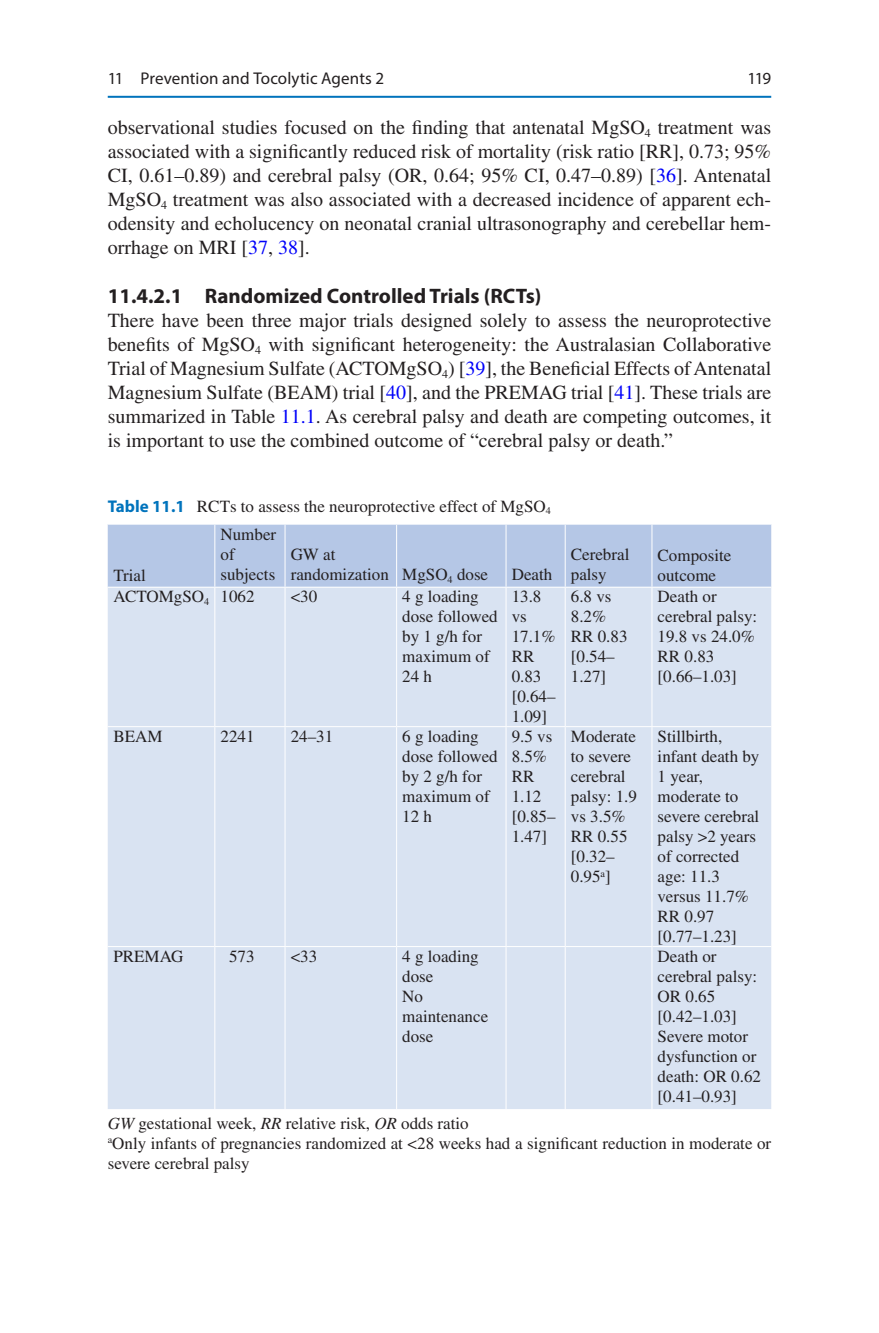
<style>
.page{position:relative;width:879px;height:1333px;background:#fff}
.page>*{position:absolute;margin:0;border:0;box-sizing:border-box;transform-origin:0 0}
.t1{font:700 21px "Rjcrdd Myriad Pro";color:#231f20}
.t2{font:20px/24px "Hcdysl Times LT Std";color:#231f20;text-align:justify}
.t3{font:17px/20px "Hcdysl Times LT Std";color:#231f20}
.t4{font:17px "Nlxvvt Myriad Pro";letter-spacing:.005em;color:#231f20}
.s1{color:#0000fa}
.s2{font-family:"Rjcrdd Myriad Pro";font-weight:700;color:#0073bc}
.s3{font-family:"Gcljpb Times LT Std";font-style:italic}
</style>
<div class="page">
<div style="left:108px;top:524px;width:663px;height:62px;background:#b5c7e6"></div>
<div style="left:108px;top:587px;width:663px;height:521px;background:#d9e3f2"></div>
<hr style="left:214px;top:524px;width:1px;height:62px;background:#fff">
<hr style="left:284px;top:524px;width:1px;height:62px;background:#fff">
<hr style="left:396px;top:524px;width:1px;height:62px;background:#fff">
<hr style="left:505px;top:524px;width:1px;height:62px;background:#fff">
<hr style="left:565px;top:524px;width:1px;height:62px;background:#fff">
<hr style="left:651px;top:524px;width:1px;height:62px;background:#fff">
<hr style="left:214px;top:587px;width:1px;height:139px;background:#fff">
<hr style="left:284px;top:587px;width:1px;height:139px;background:#fff">
<hr style="left:396px;top:587px;width:1px;height:139px;background:#fff">
<hr style="left:505px;top:587px;width:1px;height:139px;background:#fff">
<hr style="left:565px;top:587px;width:1px;height:139px;background:#fff">
<hr style="left:651px;top:587px;width:1px;height:139px;background:#fff">
<hr style="left:108px;top:726px;width:107px;height:1px;background:#fff">
<hr style="left:215px;top:726px;width:70px;height:1px;background:#fff">
<hr style="left:214px;top:727px;width:1px;height:219px;background:#fff">
<hr style="left:285px;top:726px;width:112px;height:1px;background:#fff">
<hr style="left:284px;top:727px;width:1px;height:219px;background:#fff">
<hr style="left:397px;top:726px;width:109px;height:1px;background:#fff">
<hr style="left:396px;top:727px;width:1px;height:219px;background:#fff">
<hr style="left:506px;top:726px;width:59px;height:1px;background:#fff">
<hr style="left:505px;top:727px;width:1px;height:219px;background:#fff">
<hr style="left:565px;top:726px;width:87px;height:1px;background:#fff">
<hr style="left:565px;top:727px;width:1px;height:219px;background:#fff">
<hr style="left:652px;top:726px;width:119px;height:1px;background:#fff">
<hr style="left:651px;top:727px;width:1px;height:219px;background:#fff">
<hr style="left:565px;top:946px;width:87px;height:1px;background:#fff">
<hr style="left:506px;top:946px;width:59px;height:1px;background:#fff">
<hr style="left:565px;top:947px;width:1px;height:161px;background:#fff">
<hr style="left:397px;top:946px;width:109px;height:1px;background:#fff">
<hr style="left:505px;top:947px;width:1px;height:161px;background:#fff">
<hr style="left:285px;top:946px;width:112px;height:1px;background:#fff">
<hr style="left:396px;top:947px;width:1px;height:161px;background:#fff">
<hr style="left:215px;top:946px;width:70px;height:1px;background:#fff">
<hr style="left:284px;top:947px;width:1px;height:161px;background:#fff">
<hr style="left:652px;top:946px;width:119px;height:1px;background:#fff">
<hr style="left:651px;top:947px;width:1px;height:161px;background:#fff">
<hr style="left:108px;top:946px;width:107px;height:1px;background:#fff">
<hr style="left:214px;top:947px;width:1px;height:161px;background:#fff">
<hr style="left:108px;top:96px;width:663px;height:2px;background:#0073bc">
<p class="t4" style="left:108px;top:68px;width:278px">11 Prevention and Tocolytic Agents 2</p>
<p class="t4" style="left:747px;top:68px;width:25px">119</p>
<p class="t2" style="left:108px;top:116px;width:665px">observational studies focused on the finding that antenatal MgSO<sub>4</sub> treatment was associated with a significantly reduced risk of mortality (risk ratio [RR], 0.73; 95% CI, 0.61–0.89) and cerebral palsy (OR, 0.64; 95% CI, 0.47–0.89) [<span class="s1">36</span>]. Antenatal MgSO<sub>4</sub> treatment was also associated with a decreased incidence of apparent ech&shy;odensity and echolucency on neonatal cranial ultrasonography and cerebellar hem&shy;orrhage on MRI [<span class="s1">37</span>, <span class="s1">38</span>].</p>
<p class="t1" style="left:108px;top:282px;width:435px">11.4.2.1 Randomized Controlled Trials (RCTs)</p>
<p class="t2" style="left:108px;top:308px;width:665px">There have been three major trials designed solely to assess the neuroprotective benefits of MgSO<sub>4</sub> with significant heterogeneity: the Australasian Collaborative Trial of Magnesium Sulfate (ACTOMgSO<sub>4</sub>) [<span class="s1">39</span>], the Beneficial Effects of Antenatal Magnesium Sulfate (BEAM) trial [<span class="s1">40</span>], and the PREMAG trial [<span class="s1">41</span>]. These trials are summarized in Table <span class="s1">11.1</span>. As cerebral palsy and death are competing outcomes, it is important to use the combined outcome of “cerebral palsy or death.”</p>
<p class="t3" style="left:108px;top:496px;width:445px"><span class="s2">Table 11.1</span> RCTs to assess the neuroprotective effect of MgSO<sub>4</sub></p>
<p class="t3" style="left:113px;top:564px;width:34px">Trial</p>
<p class="t3" style="left:220px;top:524px;width:57px">Number of subjects</p>
<p class="t3" style="left:291px;top:544px;width:199px">GW at<br>randomization MgSO<sub>4</sub> dose</p>
<p class="t3" style="left:512px;top:564px;width:42px">Death</p>
<p class="t3" style="left:571px;top:544px;width:60px">Cerebral palsy</p>
<p class="t3" style="left:657px;top:544px;width:75px">Composite outcome</p>
<p class="t3" style="left:113px;top:586px;width:143px">ACTOMgSO<sub>4</sub> 1062</p>
<p class="t3" style="left:291px;top:586px;width:28px">&lt;30</p>
<p class="t3" style="left:402px;top:586px;width:97px">4 g loading dose followed by 1 g/h for maximum of<br>24 h</p>
<p class="t3" style="left:512px;top:586px;width:45px">13.8 vs<br>17.1%<br>RR<br>0.83 [0.64–<br>1.09]</p>
<p class="t3" style="left:571px;top:586px;width:58px">6.8 vs<br>8.2%<br>RR 0.83 [0.54–<br>1.27]</p>
<p class="t3" style="left:657px;top:586px;width:101px">Death or cerebral palsy:<br>19.8 vs 24.0%<br>RR 0.83 [0.66–1.03]</p>
<p class="t3" style="left:113px;top:726px;width:51px">BEAM</p>
<p class="t3" style="left:220px;top:726px;width:35px">2241</p>
<p class="t3" style="left:291px;top:726px;width:44px">24–31</p>
<p class="t3" style="left:402px;top:726px;width:97px">6 g loading dose followed by 2 g/h for maximum of<br>12 h</p>
<p class="t3" style="left:512px;top:726px;width:45px">9.5 vs<br>8.5%<br>RR<br>1.12 [0.85–<br>1.47]</p>
<p class="t3" style="left:571px;top:726px;width:68px">Moderate to severe cerebral palsy: 1.9 vs 3.5%<br>RR 0.55 [0.32–<br>0.95<sup>a</sup>]</p>
<p class="t3" style="left:657px;top:726px;width:103px">Stillbirth, infant death by<br>1 year, moderate to severe cerebral palsy &gt;2 years of corrected age: 11.3 versus 11.7%<br>RR 0.97 [0.77–1.23]</p>
<p class="t3" style="left:113px;top:946px;width:72px">PREMAG</p>
<p class="t3" style="left:229px;top:946px;width:27px">573</p>
<p class="t3" style="left:291px;top:946px;width:28px">&lt;33</p>
<p class="t3" style="left:402px;top:946px;width:87px">4 g loading dose<br>No maintenance dose</p>
<p class="t3" style="left:657px;top:946px;width:105px">Death or cerebral palsy:<br>OR 0.65 [0.42–1.03]<br>Severe motor dysfunction or death: OR 0.62 [0.41–0.93]</p>
<p class="t3" style="left:108px;top:1113px;width:665px"><span class="s3">GW</span> gestational week, <span class="s3">RR</span> relative risk, <span class="s3">OR</span> odds ratio<br><sup>a</sup>Only infants of pregnancies randomized at &lt;28 weeks had a significant reduction in moderate or severe cerebral palsy</p>
</div>
